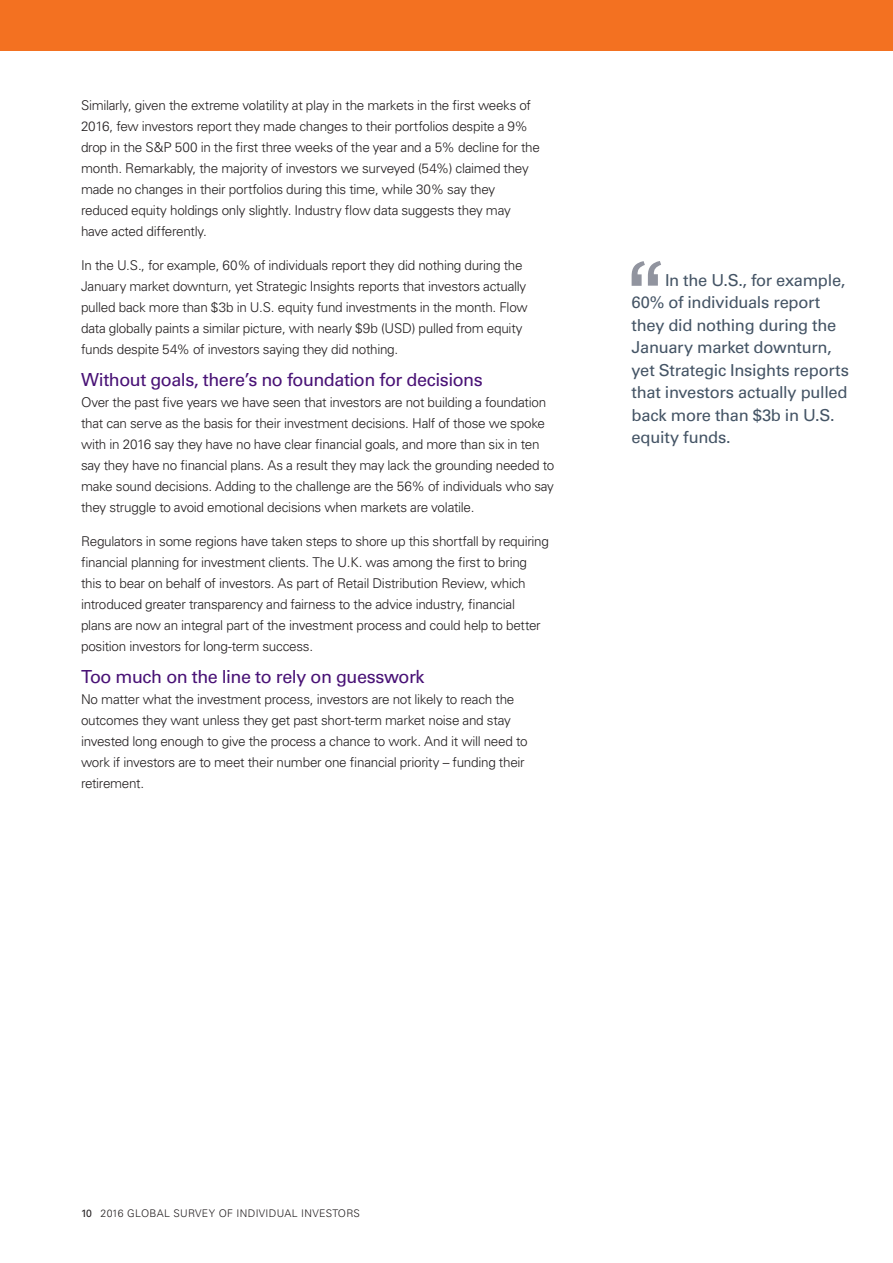
<style>
.page{position:relative;width:893px;height:1263px;background:#fff}
.page>*{position:absolute;margin:0;border:0;box-sizing:border-box;transform-origin:0 0}
.SUBHEAD{font:18px "Univers LT Std";letter-spacing:-.03em;color:#491276}
.t1{font:16.5px/22.5px "Univers LT Std";letter-spacing:-.02em;color:#445465}
.BODY{font:300 13.5px/21px "Univers LT Std";letter-spacing:-.02em;color:#231f20}
.t2{font:300 10.5px "Univers LT Std";letter-spacing:.03em;color:#231f20}
.s1{font-weight:400}
</style>
<div class="page">
<svg style="left:632px;top:261px;width:29px;height:25px"></svg>
<div style="left:0;top:0;width:893px;height:50px;background:#f37121"></div>
<p class="BODY" style="left:81px;top:95px;width:460px">Similarly, given the extreme volatility at play in the markets in the first weeks of 2016, few investors report they made changes to their portfolios despite a 9% drop in the S&amp;P 500 in the first three weeks of the year and a 5% decline for the month. Remarkably, the majority of investors we surveyed (54%) claimed they made no changes in their portfolios during this time, while 30% say they reduced equity holdings only slightly. Industry flow data suggests they may have acted differently.</p>
<p class="BODY" style="left:81px;top:255px;width:448px">In the U.S., for example, 60% of individuals report they did nothing during the January market downturn, yet Strategic Insights reports that investors actually pulled back more than $3b in U.S. equity fund investments in the month. Flow data globally paints a similar picture, with nearly $9b (USD) pulled from equity funds despite 54% of investors saying they did nothing.</p>
<p class="SUBHEAD" style="left:81px;top:369px;width:403px">Without goals, there’s no foundation for decisions</p>
<p class="BODY" style="left:81px;top:392px;width:475px">Over the past five years we have seen that investors are not building a foundation that can serve as the basis for their investment decisions. Half of those we spoke with in 2016 say they have no have clear financial goals, and more than six in ten say they have no financial plans. As a result they may lack the grounding needed to make sound decisions. Adding to the challenge are the 56% of individuals who say they struggle to avoid emotional decisions when markets are volatile.</p>
<p class="BODY" style="left:81px;top:531px;width:470px">Regulators in some regions have taken steps to shore up this shortfall by requiring financial planning for investment clients. The U.K. was among the first to bring this to bear on behalf of investors. As part of Retail Distribution Review, which introduced greater transparency and fairness to the advice industry, financial<br>plans are now an integral part of the investment process and could help to better position investors for long-term success.</p>
<p class="SUBHEAD" style="left:81px;top:666px;width:345px">Too much on the line to rely on guesswork</p>
<p class="BODY" style="left:81px;top:689px;width:448px">No matter what the investment process, investors are not likely to reach the outcomes they want unless they get past short-term market noise and stay invested long enough to give the process a chance to work. And it will need to work if investors are to meet their number one financial priority – funding their retirement.</p>
<p class="t1" style="left:632px;top:269px;width:219px;text-indent:33px">In the U.S., for example,<br>60% of individuals report they did nothing during the<br>January market downturn, yet Strategic Insights reports that investors actually pulled back more than $3b in U.S. equity funds.</p>
<p class="t2" style="left:81px;top:1207px;width:280px"><span class="s1">10</span> 2016 GLOBAL SURVEY OF INDIVIDUAL INVESTORS</p>
</div>
